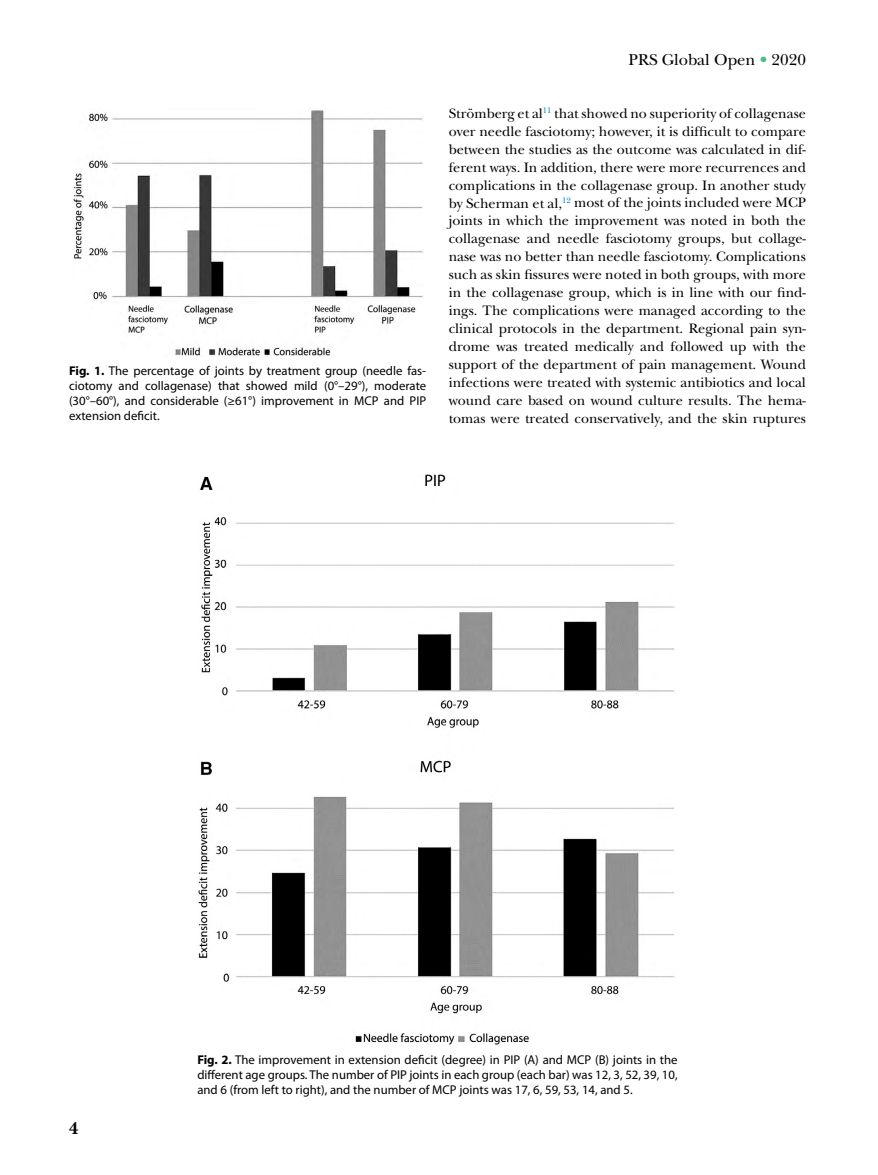
<style>
.page{position:relative;width:878px;height:1175px;background:#fff}
.page>*{position:absolute;margin:0;border:0;box-sizing:border-box;transform-origin:0 0}
.t1{font:700 18px "New Baskerville Std";color:#000}
.t2{font:16.5px "New Baskerville Std";color:#000}
.t3{font:14.25px/18px "New Baskerville Std";color:#000;text-align:justify}
.t4{font:12.75px/15px "Myriad Pro";color:#000;text-align:justify}
.s1{font-weight:700}
.s2{color:#4dbc8a}
</style>
<div class="page">
<img style="left:73px;top:110px;width:350px;height:246px">
<img style="left:198px;top:474px;width:477px;height:571px">
<p class="t4" style="left:69px;top:363px;width:359px"><span class="s1">Fig. 1.</span> The percentage of joints by treatment group (needle fas&shy;ciotomy and collagenase) that showed mild (0°–29°), moderate (30°–60°), and considerable (≥61°) improvement in MCP and PIP extension deficit.</p>
<p class="t2" style="left:628px;top:50px;width:179px">PRS Global Open <span class="s2">•</span> 2020</p>
<p class="t3" style="left:448px;top:104px;width:359px">Strömberg et al<sup>11</sup> that showed no superiority of collagenase over needle fasciotomy; however, it is difficult to compare between the studies as the outcome was calculated in dif&shy;ferent ways. In addition, there were more recurrences and complications in the collagenase group. In another study by Scherman et al,<sup>12</sup> most of the joints included were MCP joints in which the improvement was noted in both the collagenase and needle fasciotomy groups, but collage&shy;nase was no better than needle fasciotomy. Complications such as skin fissures were noted in both groups, with more in the collagenase group, which is in line with our find&shy;ings. The complications were managed according to the clinical protocols in the department. Regional pain syn&shy;drome was treated medically and followed up with the support of the department of pain management. Wound infections were treated with systemic antibiotics and local wound care based on wound culture results. The hema&shy;tomas were treated conservatively, and the skin ruptures</p>
<p class="t1" style="left:69px;top:1118px;width:11px">4</p>
<p class="t4" style="left:197px;top:1052px;width:482px"><span class="s1">Fig. 2.</span> The improvement in extension deficit (degree) in PIP (A) and MCP (B) joints in the different age groups. The number of PIP joints in each group (each bar) was 12, 3, 52, 39, 10, and 6 (from left to right), and the number of MCP joints was 17, 6, 59, 53, 14, and 5.</p>
</div>
